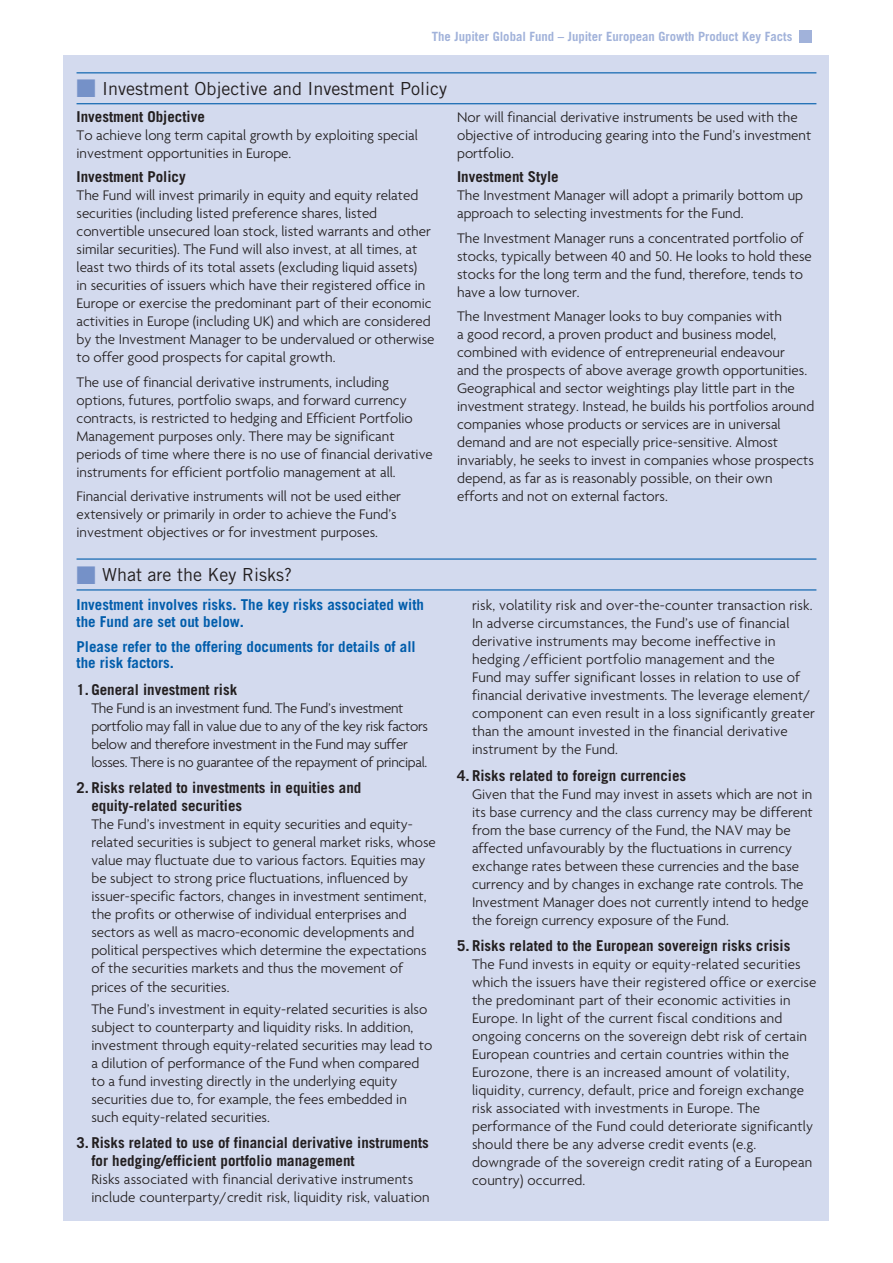
<style>
.page{position:relative;width:893px;height:1263px;background:#fff}
.page>*{position:absolute;margin:0;border:0;box-sizing:border-box;transform-origin:0 0}
.t1{font:18px "Trade Gothic LT Std";color:#231f20}
.t2{font:300 15px/18px "Agenda";color:#231f20}
.t3{font:700 15px/18px "Trade Gothic LT Std";color:#231f20}
.t4{font:300 15px/18px "Agenda";letter-spacing:-.02em;color:#231f20}
.t5{font:700 15px/16.5px "Trade Gothic LT Std";color:#015dab}
.t6{font:700 12.75px "Trade Gothic LT Std";color:#a1b2da}
.s1{color:#7591c8}
</style>
<div class="page">
<div style="left:799px;top:31px;width:13px;height:12px;background:#a1b2da"></div>
<div style="left:64px;top:55px;width:765px;height:1165px;background:#d3daee"></div>
<hr style="left:77px;top:72px;width:739px;height:1px;background:#015dab">
<hr style="left:77px;top:103px;width:739px;height:1px;background:#015dab">
<hr style="left:77px;top:558px;width:739px;height:2px;background:#015dab">
<hr style="left:77px;top:589px;width:739px;height:1px;background:#015dab">
<p class="t6" style="left:432px;top:29px;width:362px">The Jupiter Global Fund – Jupiter European Growth Product Key Facts</p>
<p class="t1" style="left:77px;top:77px;width:372px"><span class="s1">■</span> Investment Objective and Investment Policy</p>
<p class="t3" style="left:77px;top:107px;width:130px">Investment Objective</p>
<p class="t2" style="left:77px;top:127px;width:343px">To achieve long term capital growth by exploiting special investment opportunities in Europe.</p>
<p class="t3" style="left:77px;top:168px;width:111px">Investment Policy</p>
<p class="t2" style="left:77px;top:187px;width:359px">The Fund will invest primarily in equity and equity related securities (including listed preference shares, listed convertible unsecured loan stock, listed warrants and other similar securities). The Fund will also invest, at all times, at least two thirds of its total assets (excluding liquid assets)<br>in securities of issuers which have their registered office in Europe or exercise the predominant part of their economic activities in Europe (including UK) and which are considered by the Investment Manager to be undervalued or otherwise to offer good prospects for capital growth.</p>
<p class="t2" style="left:77px;top:374px;width:358px">The use of financial derivative instruments, including options, futures, portfolio swaps, and forward currency contracts, is restricted to hedging and Efficient Portfolio Management purposes only. There may be significant periods of time where there is no use of financial derivative instruments for efficient portfolio management at all.</p>
<p class="t2" style="left:77px;top:488px;width:326px">Financial derivative instruments will not be used either extensively or primarily in order to achieve the Fund’s investment objectives or for investment purposes.</p>
<p class="t2" style="left:457px;top:109px;width:356px">Nor will financial derivative instruments be used with the objective of introducing gearing into the Fund’s investment portfolio.</p>
<p class="t3" style="left:457px;top:168px;width:103px">Investment Style</p>
<p class="t2" style="left:457px;top:187px;width:347px">The Investment Manager will adopt a primarily bottom up approach to selecting investments for the Fund.</p>
<p class="t2" style="left:457px;top:230px;width:356px">The Investment Manager runs a concentrated portfolio of stocks, typically between 40 and 50. He looks to hold these stocks for the long term and the fund, therefore, tends to have a low turnover.</p>
<p class="t2" style="left:457px;top:308px;width:359px">The Investment Manager looks to buy companies with<br>a good record, a proven product and business model, combined with evidence of entrepreneurial endeavour<br>and the prospects of above average growth opportunities.<br>Geographical and sector weightings play little part in the investment strategy. Instead, he builds his portfolios around companies whose products or services are in universal demand and are not especially price-sensitive. Almost invariably, he seeks to invest in companies whose prospects depend, as far as is reasonably possible, on their own efforts and not on external factors.</p>
<p class="t1" style="left:77px;top:564px;width:217px"><span class="s1">■</span> What are the Key Risks?</p>
<p class="t5" style="left:77px;top:597px;width:349px">Investment involves risks. The key risks associated with the Fund are set out below.</p>
<p class="t5" style="left:77px;top:638px;width:341px">Please refer to the offering documents for details of all the risk factors.</p>
<p class="t3" style="left:77px;top:680px;width:162px">1. General investment risk</p>
<p class="t4" style="left:91px;top:700px;width:338px">The Fund is an investment fund. The Fund’s investment portfolio may fall in value due to any of the key risk factors below and therefore investment in the Fund may suffer losses. There is no guarantee of the repayment of principal.</p>
<p class="t3" style="left:91px;top:779px;width:272px;text-indent:-15px">2. Risks related to investments in equities and equity-related securities</p>
<p class="t2" style="left:91px;top:817px;width:346px">The Fund’s investment in equity securities and equity&shy;related securities is subject to general market risks, whose value may fluctuate due to various factors. Equities may be subject to strong price fluctuations, influenced by issuer-specific factors, changes in investment sentiment, the profits or otherwise of individual enterprises and sectors as well as macro-economic developments and political perspectives which determine the expectations of the securities markets and thus the movement of prices of the securities.</p>
<p class="t2" style="left:91px;top:1001px;width:342px">The Fund’s investment in equity-related securities is also subject to counterparty and liquidity risks. In addition, investment through equity-related securities may lead to a dilution of performance of the Fund when compared to a fund investing directly in the underlying equity securities due to, for example, the fees embedded in such equity-related securities.</p>
<p class="t3" style="left:91px;top:1134px;width:339px;text-indent:-15px">3. Risks related to use of financial derivative instruments for hedging/efficient portfolio management</p>
<p class="t2" style="left:91px;top:1171px;width:340px">Risks associated with financial derivative instruments include counterparty/credit risk, liquidity risk, valuation</p>
<p class="t2" style="left:472px;top:597px;width:344px">risk, volatility risk and over-the-counter transaction risk.<br>In adverse circumstances, the Fund’s use of financial derivative instruments may become ineffective in hedging /efficient portfolio management and the<br>Fund may suffer significant losses in relation to use of financial derivative investments. The leverage element/ component can even result in a loss significantly greater than the amount invested in the financial derivative instrument by the Fund.</p>
<p class="t3" style="left:457px;top:766px;width:231px">4. Risks related to foreign currencies</p>
<p class="t2" style="left:472px;top:786px;width:342px">Given that the Fund may invest in assets which are not in its base currency and the class currency may be different from the base currency of the Fund, the NAV may be affected unfavourably by the fluctuations in currency exchange rates between these currencies and the base currency and by changes in exchange rate controls. The Investment Manager does not currently intend to hedge the foreign currency exposure of the Fund.</p>
<p class="t3" style="left:457px;top:937px;width:335px">5. Risks related to the European sovereign risks crisis</p>
<p class="t2" style="left:472px;top:956px;width:346px">The Fund invests in equity or equity-related securities which the issuers have their registered office or exercise the predominant part of their economic activities in Europe. In light of the current fiscal conditions and ongoing concerns on the sovereign debt risk of certain European countries and certain countries within the Eurozone, there is an increased amount of volatility, liquidity, currency, default, price and foreign exchange risk associated with investments in Europe. The performance of the Fund could deteriorate significantly should there be any adverse credit events (e.g. downgrade of the sovereign credit rating of a European country) occurred.</p>
</div>
